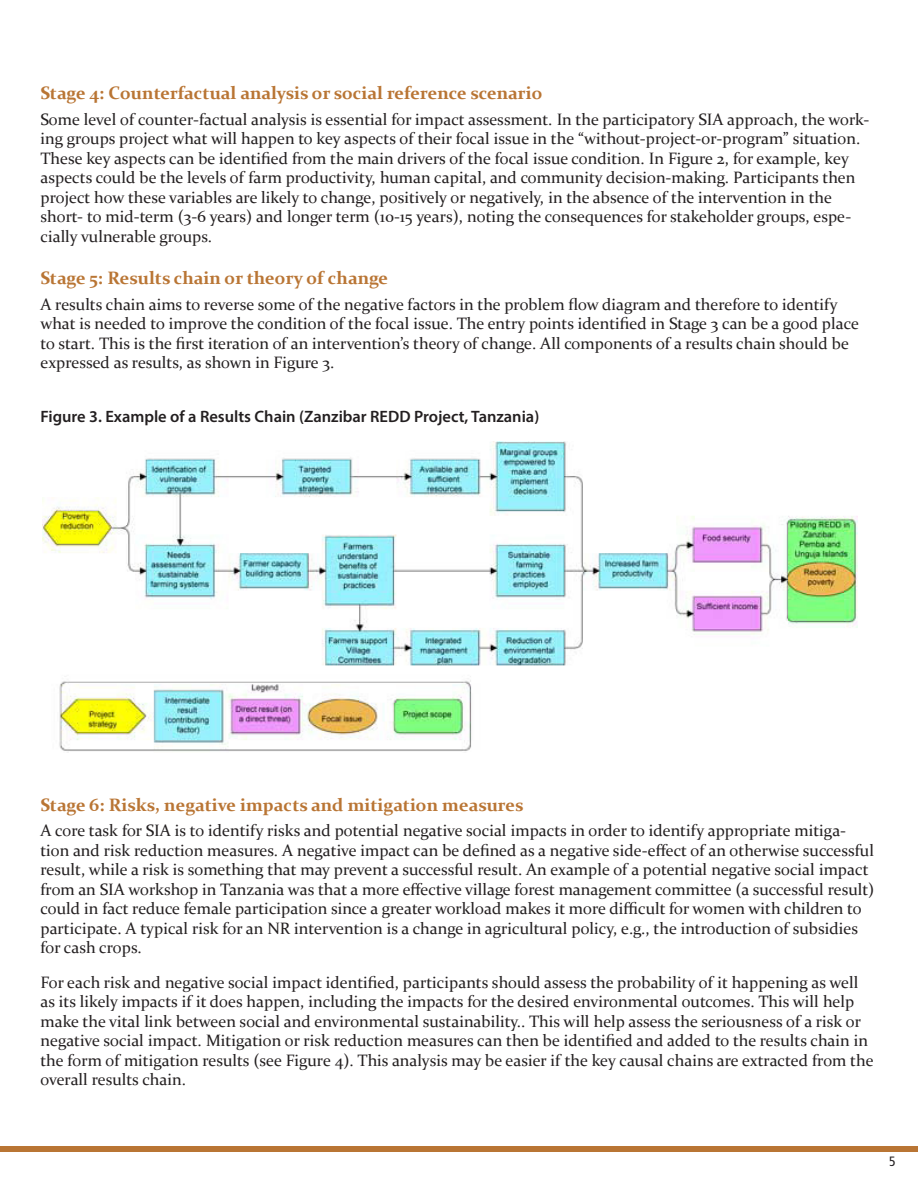
<style>
.page{position:relative;width:918px;height:1188px;background:#fff}
.page>*{position:absolute;margin:0;border:0;box-sizing:border-box;transform-origin:0 0}
.Header_2{font:700 18px "Constantia";color:#b97534}
.Body_Text{font:16.5px/19.5px "Constantia";color:#231f20}
.Body_Text-2{font:600 16.5px "Myriad Pro";color:#231f20}
.t1{font:condensed 13.5px "Frutiger";color:#231f20}
</style>
<div class="page">
<img style="left:43px;top:441px;width:814px;height:311px">
<div style="left:0;top:1146px;width:918px;height:6px;background:#b97534"></div>
<p class="Header_2" style="left:40px;top:80px;width:504px">Stage 4: Counterfactual analysis or social reference scenario</p>
<p class="Body_Text" style="left:40px;top:108px;width:830px">Some level of counter-factual analysis is essential for impact assessment. In the participatory SIA approach, the work&shy;ing groups project what will happen to key aspects of their focal issue in the “without-project-or-program” situation.<br>These key aspects can be identified from the main drivers of the focal issue condition. In Figure 2, for example, key aspects could be the levels of farm productivity, human capital, and community decision-making. Participants then project how these variables are likely to change, positively or negatively, in the absence of the intervention in the short- to mid-term (3-6 years) and longer term (10-15 years), noting the consequences for stakeholder groups, espe&shy;cially vulnerable groups.</p>
<p class="Header_2" style="left:40px;top:266px;width:349px">Stage 5: Results chain or theory of change</p>
<p class="Body_Text" style="left:40px;top:294px;width:820px">A results chain aims to reverse some of the negative factors in the problem flow diagram and therefore to identify what is needed to improve the condition of the focal issue. The entry points identified in Stage 3 can be a good place to start. This is the first iteration of an intervention’s theory of change. All components of a results chain should be expressed as results, as shown in Figure 3.</p>
<p class="Body_Text-2" style="left:40px;top:406px;width:500px">Figure 3. Example of a Results Chain (Zanzibar REDD Project, Tanzania)</p>
<p class="Header_2" style="left:40px;top:792px;width:484px">Stage 6: Risks, negative impacts and mitigation measures</p>
<p class="Body_Text" style="left:40px;top:820px;width:835px">A core task for SIA is to identify risks and potential negative social impacts in order to identify appropriate mitiga&shy;tion and risk reduction measures. A negative impact can be defined as a negative side-effect of an otherwise successful result, while a risk is something that may prevent a successful result. An example of a potential negative social impact from an SIA workshop in Tanzania was that a more effective village forest management committee (a successful result) could in fact reduce female participation since a greater workload makes it more difficult for women with children to participate. A typical risk for an NR intervention is a change in agricultural policy, e.g., the introduction of subsidies for cash crops.</p>
<p class="Body_Text" style="left:40px;top:972px;width:835px">For each risk and negative social impact identified, participants should assess the probability of it happening as well as its likely impacts if it does happen, including the impacts for the desired environmental outcomes. This will help make the vital link between social and environmental sustainability.. This will help assess the seriousness of a risk or negative social impact. Mitigation or risk reduction measures can then be identified and added to the results chain in the form of mitigation results (see Figure 4). This analysis may be easier if the key causal chains are extracted from the overall results chain.</p>
<p class="t1" style="left:889px;top:1154px;width:8px">5</p>
</div>
